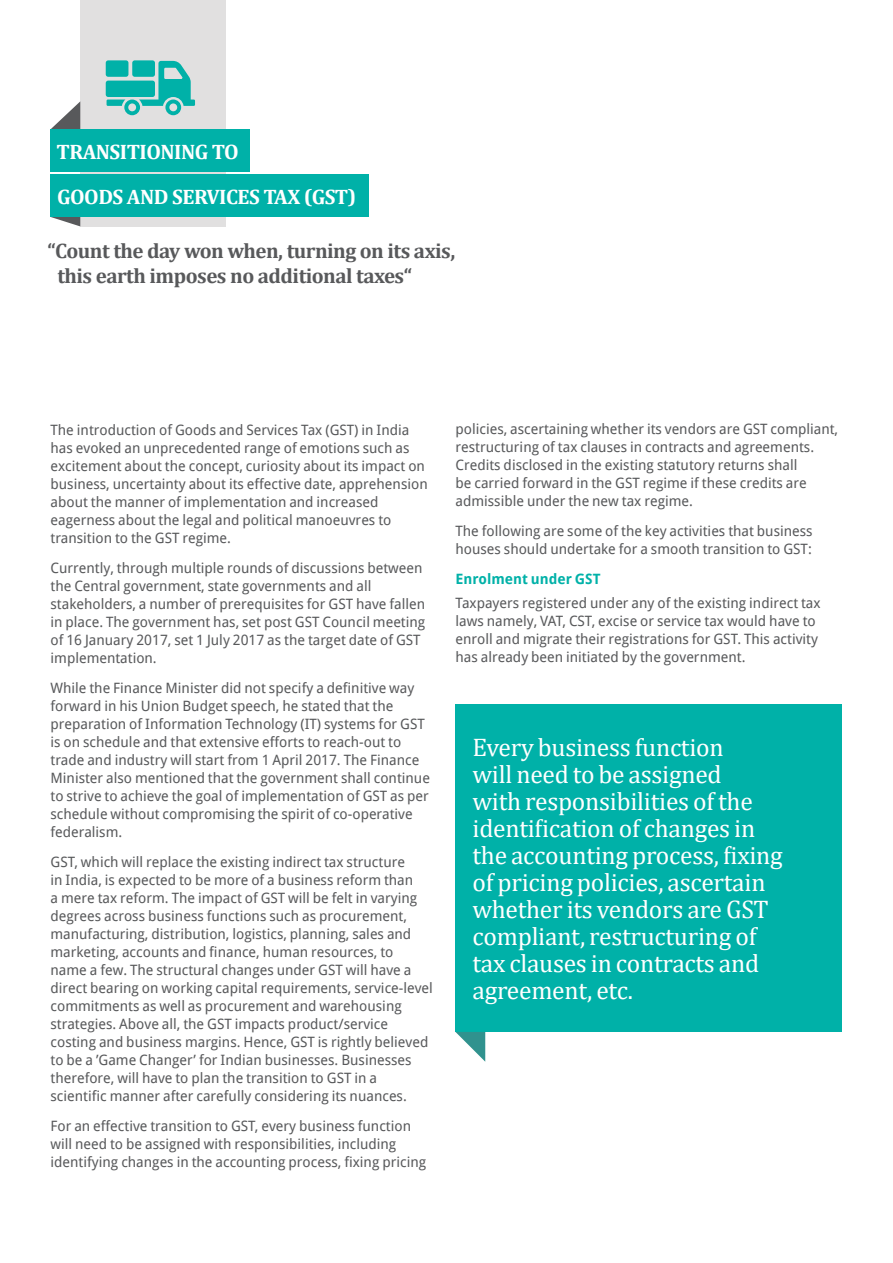
<style>
.page{position:relative;width:893px;height:1263px;background:#fff}
.page>*{position:absolute;margin:0;border:0;box-sizing:border-box;transform-origin:0 0}
.t1{font:25.5px/27px "Cambria";letter-spacing:-.01em;color:#fff}
.t2{font:700 21px/25.2px "Cambria";letter-spacing:-.025em;color:#58595b}
.t3{font:700 21px/45px "Cambria";letter-spacing:-.025em;color:#fff}
.t4{font:14.25px/18px "Droid Sans";color:#58595b}
.t5{font:700 14.25px "Droid Sans";color:#00b1a8}
</style>
<div class="page">
<div style="left:455px;top:704px;width:387px;height:328px;background:#00b1a8"></div>
<svg style="left:455px;top:1032px;width:30px;height:30px"></svg>
<div style="left:80px;top:0;width:145px;height:226px;background:#e1e0e0"></div>
<svg style="left:51px;top:101px;width:29px;height:28px"></svg>
<svg style="left:51px;top:217px;width:29px;height:9px"></svg>
<div style="left:50px;top:129px;width:200px;height:43px;background:#00b1a8"></div>
<div style="left:50px;top:174px;width:319px;height:43px;background:#00b1a8"></div>
<svg style="left:106px;top:60px;width:89px;height:55px"></svg>
<h2 class="t3" style="left:56px;top:128px;width:301px">TRANSITIONING TO<br>GOODS AND SERVICES TAX (GST)</h2>
<h2 class="t2" style="left:57px;top:238px;width:399px;text-indent:-10px">“Count the day won when, turning on its axis, this earth imposes no additional taxes“</h2>
<p class="t4" style="left:51px;top:420px;width:379px">The introduction of Goods and Services Tax (GST) in India has evoked an unprecedented range of emotions such as excitement about the concept, curiosity about its impact on business, uncertainty about its effective date, apprehension about the manner of implementation and increased eagerness about the legal and political manoeuvres to transition to the GST regime.</p>
<p class="t4" style="left:51px;top:558px;width:376px">Currently, through multiple rounds of discussions between the Central government, state governments and all stakeholders, a number of prerequisites for GST have fallen in place. The government has, set post GST Council meeting of 16 January 2017, set 1 July 2017 as the target date of GST implementation.</p>
<p class="t4" style="left:51px;top:678px;width:381px">While the Finance Minister did not specify a definitive way forward in his Union Budget speech, he stated that the preparation of Information Technology (IT) systems for GST is on schedule and that extensive efforts to reach-out to trade and industry will start from 1 April 2017. The Finance Minister also mentioned that the government shall continue to strive to achieve the goal of implementation of GST as per schedule without compromising the spirit of co-operative federalism.</p>
<p class="t4" style="left:51px;top:852px;width:384px">GST, which will replace the existing indirect tax structure<br>in India, is expected to be more of a business reform than<br>a mere tax reform. The impact of GST will be felt in varying degrees across business functions such as procurement, manufacturing, distribution, logistics, planning, sales and marketing, accounts and finance, human resources, to name a few. The structural changes under GST will have a direct bearing on working capital requirements, service-level commitments as well as procurement and warehousing strategies. Above all, the GST impacts product/service costing and business margins. Hence, GST is rightly believed to be a ’Game Changer’ for Indian businesses. Businesses therefore, will have to plan the transition to GST in a scientific manner after carefully considering its nuances.</p>
<p class="t4" style="left:51px;top:1116px;width:377px">For an effective transition to GST, every business function will need to be assigned with responsibilities, including identifying changes in the accounting process, fixing pricing</p>
<p class="t4" style="left:455px;top:420px;width:384px">policies, ascertaining whether its vendors are GST compliant, restructuring of tax clauses in contracts and agreements.<br>Credits disclosed in the existing statutory returns shall<br>be carried forward in the GST regime if these credits are admissible under the new tax regime.</p>
<p class="t4" style="left:455px;top:522px;width:359px">The following are some of the key activities that business houses should undertake for a smooth transition to GST:</p>
<p class="t5" style="left:455px;top:569px;width:147px">Enrolment under GST</p>
<p class="t4" style="left:455px;top:594px;width:367px">Taxpayers registered under any of the existing indirect tax laws namely, VAT, CST, excise or service tax would have to enroll and migrate their registrations for GST. This activity has already been initiated by the government.</p>
<p class="t1" style="left:472px;top:733px;width:312px">Every business function<br>will need to be assigned<br>with responsibilities of the identification of changes in the accounting process, fixing of pricing policies, ascertain whether its vendors are GST compliant, restructuring of tax clauses in contracts and agreement, etc.</p>
</div>
